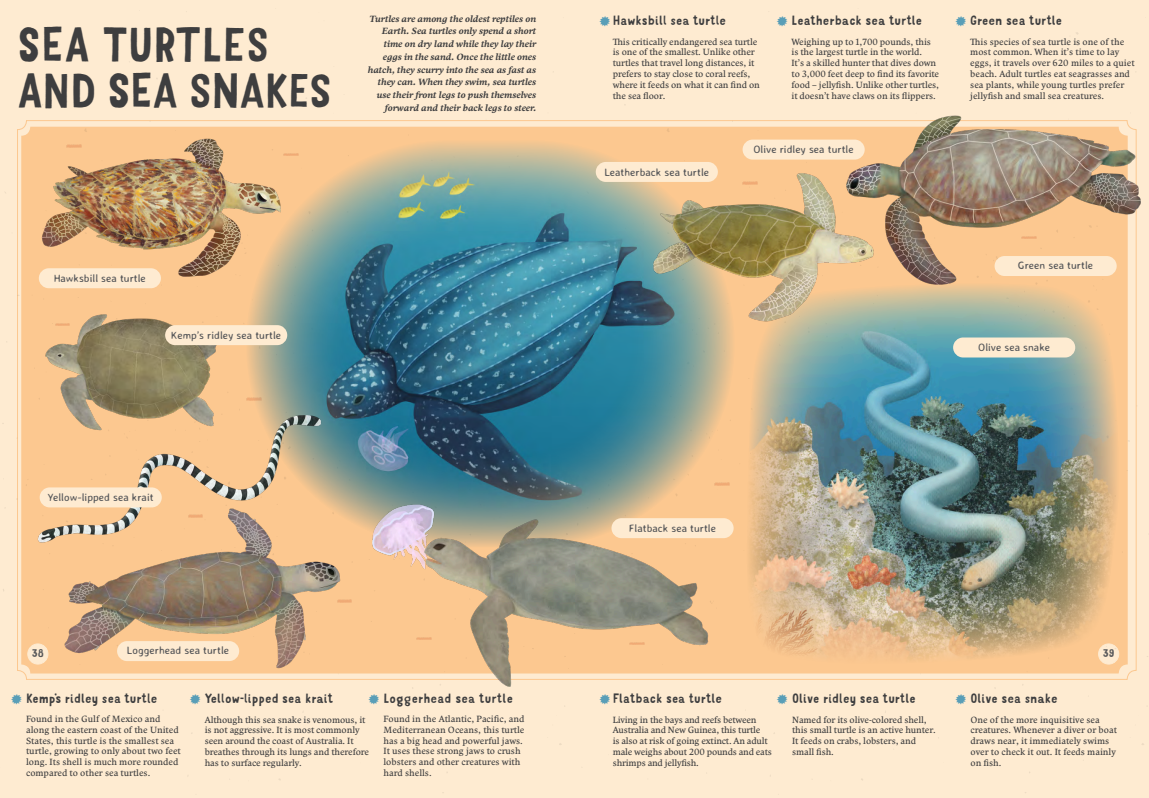
<style>
.page{position:relative;width:1149px;height:798px;background:#fff}
.page>*{position:absolute;margin:0;border:0;box-sizing:border-box;transform-origin:0 0}
.PODkap{font:46.5px/45.8px "Mr Dodo";letter-spacing:-.03em;color:#3e3e3f}
.text{font:15px "Mr Dodo";color:#599eb7}
.ZVÍŘATA{font:12.75px "Mr Dodo";color:#3e3e3f}
.popisky{font:10.73px "Averia Sans Libre";color:#57585a}
.t1{font:10.5px "Mr Dodo";color:#57585a}
.text-2{font:9px/10.8px "Comenia Serif Pro";letter-spacing:-.01em;color:#3e3e3f}
.úvodní_text{font:italic 700 9px/12.8px "Comenia Serif Pro";color:#3e3e3f;text-align:right}
</style>
<div class="page">
<div style="left:0;top:0;width:1148px;height:797px;background:#feebd1"></div>
<img style="left:735px;top:288px;width:400px;height:387px">
<img style="left:246px;top:140px;width:489px;height:278px">
<img style="left:30px;top:382px;width:299px;height:106px">
<img style="left:38px;top:317px;width:187px;height:120px">
<img style="left:826px;top:106px;width:322px;height:182px">
<img style="left:17px;top:110px;width:303px;height:207px">
<img style="left:15px;top:488px;width:283px;height:197px">
<img style="left:298px;top:418px;width:468px;height:318px">
<img style="left:646px;top:169px;width:232px;height:159px">
<div style="left:595px;top:162px;width:122px;height:20px;background:#feebd1;border-radius:10px"></div>
<div style="left:742px;top:139px;width:122px;height:20px;background:#feebd1;border-radius:10px"></div>
<div style="left:611px;top:518px;width:122px;height:20px;background:#feebd1;border-radius:10px"></div>
<div style="left:165px;top:325px;width:122px;height:20px;background:#feebd1;border-radius:10px"></div>
<div style="left:40px;top:487px;width:122px;height:20px;background:#feebd1;border-radius:10px"></div>
<div style="left:117px;top:640px;width:122px;height:20px;background:#feebd1;border-radius:10px"></div>
<div style="left:39px;top:268px;width:122px;height:20px;background:#feebd1;border-radius:10px"></div>
<div style="left:952px;top:337px;width:122px;height:20px;background:#feebd1;border-radius:10px"></div>
<div style="left:994px;top:256px;width:122px;height:20px;background:#feebd1;border-radius:10px"></div>
<img style="left:742px;top:181px;width:14px;height:3px">
<p class="PODkap" style="left:17px;top:23px;width:316px">SEA TURTLES<br>AND SEA SNAKES</p>
<p class="úvodní_text" style="left:367px;top:12px;width:170px">Turtles are among the oldest reptiles on Earth. Sea turtles only spend a short time on dry land while they lay their eggs in the sand. Once the little ones hatch, they scurry into the sea as fast as they can. When they swim, sea turtles use their front legs to push themselves forward and their back legs to steer.</p>
<p class="popisky" style="left:54px;top:272px;width:94px">Hawksbill sea turtle</p>
<p class="popisky" style="left:171px;top:328px;width:112px">Kemp’s ridley sea turtle</p>
<p class="popisky" style="left:48px;top:491px;width:107px">Yellow-lipped sea krait</p>
<p class="ZVÍŘATA" style="left:612px;top:13px;width:115px">Hawksbill sea turtle</p>
<p class="text-2" style="left:612px;top:36px;width:148px">This critically endangered sea turtle is one of the smallest. Unlike other turtles that travel long distances, it prefers to stay close to coral reefs, where it feeds on what it can find on the sea floor.</p>
<p class="ZVÍŘATA" style="left:791px;top:13px;width:132px">Leatherback sea turtle</p>
<p class="text-2" style="left:791px;top:36px;width:149px">Weighing up to 1,700 pounds, this is the largest turtle in the world.<br>It’s a skilled hunter that dives down to 3,000 feet deep to find its favorite food – jellyfish. Unlike other turtles, it doesn’t have claws on its flippers.</p>
<p class="ZVÍŘATA" style="left:969px;top:13px;width:93px">Green sea turtle</p>
<p class="text-2" style="left:969px;top:36px;width:166px">This species of sea turtle is one of the most common. When it’s time to lay eggs, it travels over 620 miles to a quiet beach. Adult turtles eat seagrasses and sea plants, while young turtles prefer jellyfish and small sea creatures.</p>
<p class="text" style="left:598px;top:12px;width:14px">✹</p>
<p class="text" style="left:775px;top:12px;width:14px">✹</p>
<p class="text" style="left:954px;top:12px;width:14px">✹</p>
<p class="popisky" style="left:604px;top:165px;width:106px">Leatherback sea turtle</p>
<p class="popisky" style="left:753px;top:143px;width:102px">Olive ridley sea turtle</p>
<p class="popisky" style="left:628px;top:521px;width:89px">Flatback sea turtle</p>
<p class="popisky" style="left:1017px;top:259px;width:77px">Green sea turtle</p>
<p class="popisky" style="left:977px;top:341px;width:73px">Olive sea snake</p>
<p class="popisky" style="left:127px;top:644px;width:104px">Loggerhead sea turtle</p>
<p class="t1" style="left:32px;top:646px;width:14px">38</p>
<p class="t1" style="left:1102px;top:646px;width:13px">39</p>
<p class="ZVÍŘATA" style="left:970px;top:690px;width:89px">Olive sea snake</p>
<p class="text-2" style="left:970px;top:713px;width:148px">One of the more inquisitive sea creatures. Whenever a diver or boat draws near, it immediately swims over to check it out. It feeds mainly on fish.</p>
<p class="ZVÍŘATA" style="left:26px;top:689px;width:133px">Kemp’s ridley sea turtle</p>
<p class="text-2" style="left:26px;top:713px;width:156px">Found in the Gulf of Mexico and along the eastern coast of the United States, this turtle is the smallest sea turtle, growing to only about two feet long. Its shell is much more rounded compared to other sea turtles.</p>
<p class="ZVÍŘATA" style="left:383px;top:689px;width:131px">Loggerhead sea turtle</p>
<p class="text-2" style="left:383px;top:713px;width:142px">Found in the Atlantic, Pacific, and<br>Mediterranean Oceans, this turtle has a big head and powerful jaws.<br>It uses these strong jaws to crush lobsters and other creatures with hard shells.</p>
<p class="ZVÍŘATA" style="left:205px;top:690px;width:130px">Yellow-lipped sea krait</p>
<p class="text-2" style="left:205px;top:713px;width:166px">Although this sea snake is venomous, it is not aggressive. It is most commonly seen around the coast of Australia. It breathes through its lungs and therefore has to surface regularly.</p>
<p class="ZVÍŘATA" style="left:791px;top:690px;width:125px">Olive ridley sea turtle</p>
<p class="text-2" style="left:791px;top:713px;width:145px">Named for its olive-colored shell, this small turtle is an active hunter.<br>It feeds on crabs, lobsters, and small fish.</p>
<p class="ZVÍŘATA" style="left:612px;top:690px;width:111px">Flatback sea turtle</p>
<p class="text-2" style="left:612px;top:713px;width:160px">Living in the bays and reefs between Australia and New Guinea, this turtle<br>is also at risk of going extinct. An adult male weighs about 200 pounds and eats shrimps and jellyfish.</p>
<p class="text" style="left:10px;top:690px;width:14px">✹</p>
<p class="text" style="left:189px;top:690px;width:14px">✹</p>
<p class="text" style="left:367px;top:690px;width:14px">✹</p>
<p class="text" style="left:598px;top:689px;width:14px">✹</p>
<p class="text" style="left:775px;top:689px;width:14px">✹</p>
<p class="text" style="left:954px;top:689px;width:14px">✹</p>
</div>
